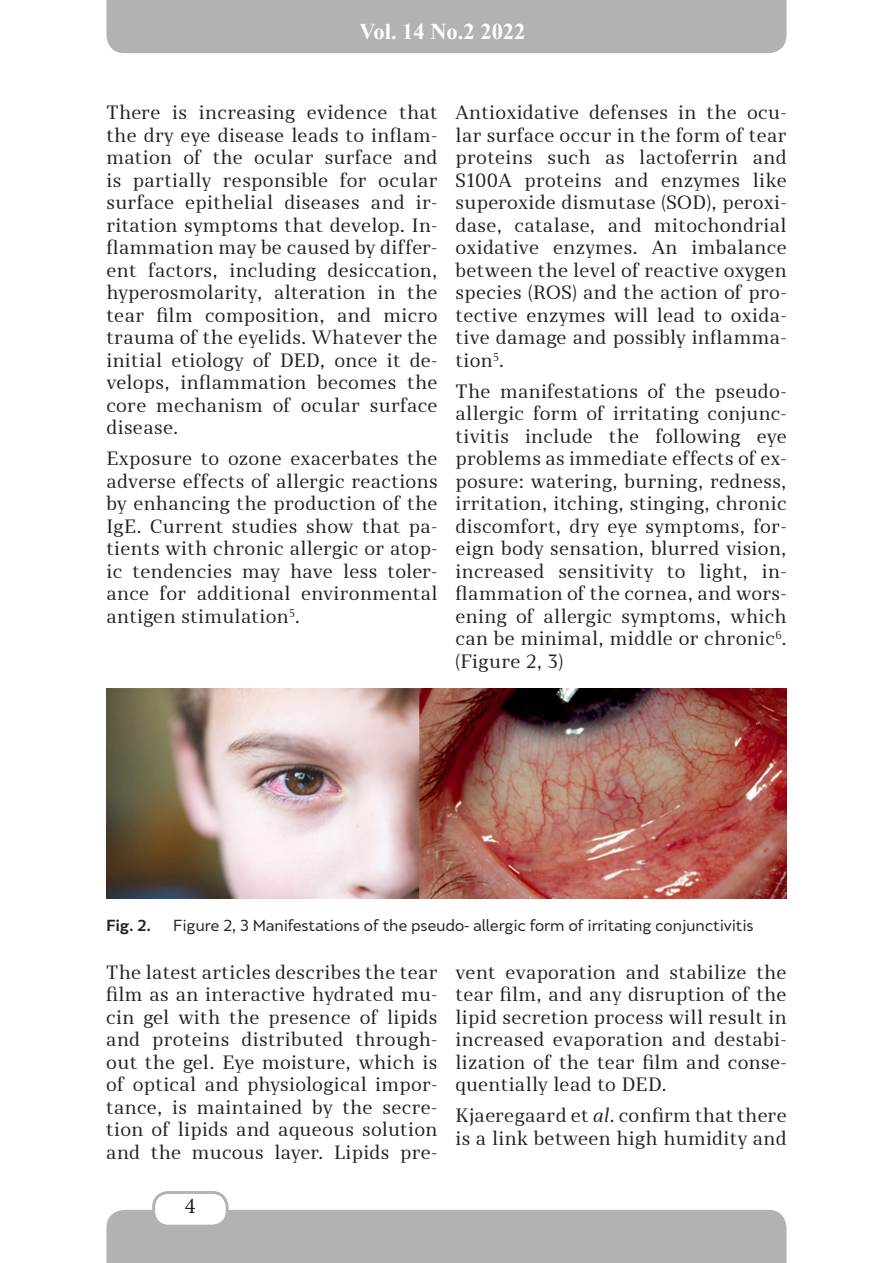
<style>
.page{position:relative;width:893px;height:1263px;background:#fff}
.page>*{position:absolute;margin:0;border:0;box-sizing:border-box;transform-origin:0 0}
.t1{font:700 22.5px "Times New Roman";color:#fff}
.t2{font:22.5px "Minion Pro";color:#231f20}
.t3{font:18px/22.5px "Skola Serif";letter-spacing:.02em;color:#231f20;text-align:justify}
.t4{font:15px "Skola Sans";letter-spacing:-.02em;color:#231f20}
.t5{font:700 15px "Skola Sans";color:#231f20}
.s1{font-style:italic}
</style>
<div class="page">
<div style="left:106px;top:1210px;width:680px;height:53px;background:#b3b2b2"></div>
<div style="left:154px;top:1192px;width:73px;height:34px;background:#fff;border-radius:15px"></div>
<div style="left:152px;top:1191px;width:77px;height:36px;border:3px solid #b2b2b2;border-radius:15px"></div>
<div style="left:106px;top:0;width:680px;height:53px;background:#b3b2b2"></div>
<img style="left:106px;top:689px;width:680px;height:210px">
<p class="t1" style="left:359px;top:15px;width:168px">Vol. 14 No.2 2022</p>
<p class="t3" style="left:106px;top:101px;width:333px">There is increasing evidence that the dry eye disease leads to inflam&shy;mation of the ocular surface and is partially responsible for ocular surface epithelial diseases and ir&shy;ritation symptoms that develop. In&shy;flammation may be caused by differ&shy;ent factors, including desiccation, hyperosmolarity, alteration in the tear film composition, and micro trauma of the eyelids. Whatever the initial etiology of DED, once it de&shy;velops, inflammation becomes the core mechanism of ocular surface disease.</p>
<p class="t3" style="left:106px;top:447px;width:333px">Exposure to ozone exacerbates the adverse effects of allergic reactions by enhancing the production of the IgE. Current studies show that pa&shy;tients with chronic allergic or atop&shy;ic tendencies may have less toler&shy;ance for additional environmental antigen stimulation<sup>5</sup>.</p>
<p class="t3" style="left:456px;top:101px;width:333px">Antioxidative defenses in the ocu&shy;lar surface occur in the form of tear proteins such as lactoferrin and S100A proteins and enzymes like superoxide dismutase (SOD), peroxi&shy;dase, catalase, and mitochondrial oxidative enzymes. An imbalance between the level of reactive oxygen species (ROS) and the action of pro&shy;tective enzymes will lead to oxida&shy;tive damage and possibly inflamma&shy;tion<sup>5</sup>.</p>
<p class="t3" style="left:456px;top:380px;width:333px">The manifestations of the pseudo&shy;allergic form of irritating conjunc&shy;tivitis include the following eye problems as immediate effects of ex&shy;posure: watering, burning, redness, irritation, itching, stinging, chronic discomfort, dry eye symptoms, for&shy;eign body sensation, blurred vision, increased sensitivity to light, in&shy;flammation of the cornea, and wors&shy;ening of allergic symptoms, which can be minimal, middle or chronic<sup>6</sup>. (Figure 2, 3)</p>
<p class="t5" style="left:106px;top:917px;width:46px">Fig. 2.</p>
<p class="t4" style="left:173px;top:917px;width:582px">Figure 2, 3 Manifestations of the pseudo- allergic form of irritating conjunctivitis</p>
<p class="t3" style="left:106px;top:961px;width:333px">Тhe latest articles describes the tear film as an interactive hydrated mu&shy;cin gel with the presence of lipids and proteins distributed through&shy;out the gel. Eye moisture, which is of optical and physiological impor&shy;tance, is maintained by the secre&shy;tion of lipids and aqueous solution and the mucous layer. Lipids pre-</p>
<p class="t3" style="left:455px;top:961px;width:333px">vent evaporation and stabilize the tear film, and any disruption of the lipid secretion process will result in increased evaporation and destabi&shy;lization of the tear film and conse&shy;quentially lead to DED.</p>
<p class="t3" style="left:455px;top:1104px;width:333px">Kjaeregaard et <span class="s1">al</span>. confirm that there is a link between high humidity and</p>
<p class="t2" style="left:185px;top:1190px;width:12px">4</p>
</div>
